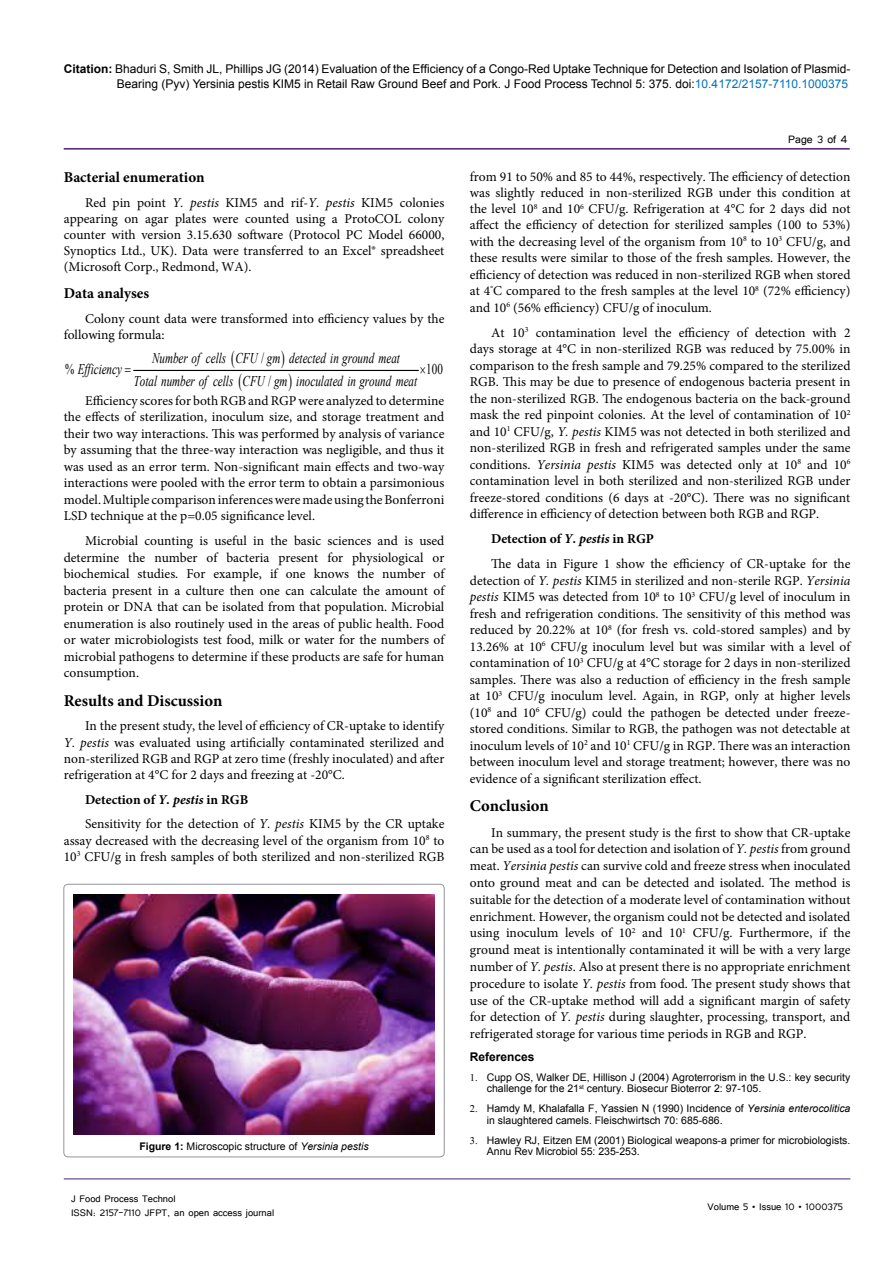
<style>
.page{position:relative;width:893px;height:1263px;background:#fff}
.page>*{position:absolute;margin:0;border:0;box-sizing:border-box;transform-origin:0 0}
.t1{font:700 16.5px "Minion Pro";color:#000}
.t2{font:700 15px "Minion Pro";color:#000}
.t3{font:italic 14.85px/22.5px "Times New Roman";color:#000;text-align:center;scale:.74 1}
.t4{font:14.85px "Times New Roman";color:#000;scale:.74 1}
.t5{font:13.5px/16.5px "Minion Pro";color:#000;text-align:justify}
.t6{font:13.5px "Tunga";color:#000}
.t7{font:12px/15px "Arial";color:#000;text-align:right}
.t8{font:12px/14.4px "Tunga";color:#000}
.t9{font:700 12px "Arial";color:#000}
.t10{font:10.5px/11.4px "Arial";color:#000}
.s1{font-weight:700}
.s2{color:#0072bc}
.s3{font-style:italic}
.s4{font-style:normal}
.s5{font-weight:700;font-style:italic}
</style>
<div class="page">
<hr style="left:64px;top:148px;width:786px;height:2px;background:#511c74">
<hr style="left:64px;top:1179px;width:786px;height:1px;background:#511c74">
<hr style="left:134px;top:370px;width:284px;height:1px;background:#000">
<div style="left:64px;top:884px;width:380px;height:273px;border:1px solid #939598;border-radius:4px"></div>
<img style="left:73px;top:894px;width:362px;height:240px">
<p class="t7" style="left:64px;top:61px;width:788px"><span class="s1">Citation:</span> Bhaduri S, Smith JL, Phillips JG (2014) Evaluation of the Efficiency of a Congo-Red Uptake Technique for Detection and Isolation of Plasmid-<br>Bearing (Pyv) Yersinia pestis KIM5 in Retail Raw Ground Beef and Pork. J Food Process Technol 5: 375. doi:<span class="s2">10.4172/2157-7110.1000375</span></p>
<p class="t2" style="left:64px;top:167px;width:142px">Bacterial enumeration</p>
<p class="t5" style="left:64px;top:194px;width:382px;text-indent:21px">Red pin point <span class="s3">Y. pestis</span> KIM5 and rif-<span class="s3">Y. pestis</span> KIM5 colonies appearing on agar plates were counted using a ProtoCOL colony counter with version 3.15.630 software (Protocol PC Model 66000, Synoptics Ltd., UK). Data were transferred to an Excel® spreadsheet (Microsoft Corp., Redmond, WA).</p>
<p class="t2" style="left:64px;top:283px;width:87px">Data analyses</p>
<p class="t5" style="left:64px;top:310px;width:382px;text-indent:21px">Colony count data were transformed into efficiency values by the following formula:</p>
<p class="t4" style="left:261px;top:348px;width:6px">/</p>
<p class="t3" style="left:65px;top:358px;width:78px"><span class="s4">%</span> Efficiency</p>
<p class="t4" style="left:426px;top:359px;width:24px">100</p>
<p class="t4" style="left:268px;top:371px;width:6px">/</p>
<p class="t3" style="left:134px;top:347px;width:384px">Number of cells CFU gm detected in ground meat<br>Total number of cells CFU gm inoculated in ground meat</p>
<p class="t5" style="left:64px;top:392px;width:382px;text-indent:21px">Efficiency scores for both RGB and RGP were analyzed to determine the effects of sterilization, inoculum size, and storage treatment and their two way interactions. This was performed by analysis of variance by assuming that the three-way interaction was negligible, and thus it was used as an error term. Non-significant main effects and two-way interactions were pooled with the error term to obtain a parsimonious model. Multiple comparison inferences were made using the Bonferroni LSD technique at the p=0.05 significance level.</p>
<p class="t5" style="left:64px;top:533px;width:382px;text-indent:21px">Microbial counting is useful in the basic sciences and is used determine the number of bacteria present for physiological or biochemical studies. For example, if one knows the number of bacteria present in a culture then one can calculate the amount of protein or DNA that can be isolated from that population. Microbial enumeration is also routinely used in the areas of public health. Food or water microbiologists test food, milk or water for the numbers of microbial pathogens to determine if these products are safe for human consumption.</p>
<p class="t1" style="left:64px;top:689px;width:160px">Results and Discussion</p>
<p class="t5" style="left:64px;top:718px;width:382px;text-indent:21px">In the present study, the level of efficiency of CR-uptake to identify <span class="s3">Y. pestis</span> was evaluated using artificially contaminated sterilized and non-sterilized RGB and RGP at zero time (freshly inoculated) and after refrigeration at 4°C for 2 days and freezing at -20°C.</p>
<p class="t5" style="left:85px;top:787px;width:361px;line-height:24.8px"><span class="s1">Detection of</span> <span class="s5">Y. pestis</span> <span class="s1">in RGB<br></span>Sensitivity for the detection of <span class="s3">Y. pestis</span> KIM5 by the CR uptake</p>
<p class="t5" style="left:64px;top:832px;width:382px">assay decreased with the decreasing level of the organism from 10<sup>8</sup> to<br>10<sup>3</sup> CFU/g in fresh samples of both sterilized and non-sterilized RGB</p>
<p class="t10" style="left:139px;top:1141px;width:231px"><span class="s1">Figure 1:</span> Microscopic structure of <span class="s3">Yersinia pestis</span></p>
<p class="t8" style="left:71px;top:1190px;width:205px">J Food Process Technol<br>ISSN: 2157-7110 JFPT, an open access journal</p>
<p class="t6" style="left:788px;top:131px;width:61px">Page 3 of 4</p>
<p class="t5" style="left:470px;top:168px;width:382px">from 91 to 50% and 85 to 44%, respectively. The efficiency of detection was slightly reduced in non-sterilized RGB under this condition at the level 10<sup>8</sup> and 10<sup>6</sup> CFU/g. Refrigeration at 4°C for 2 days did not affect the efficiency of detection for sterilized samples (100 to 53%) with the decreasing level of the organism from 10<sup>8</sup> to 10<sup>3</sup> CFU/g, and these results were similar to those of the fresh samples. However, the efficiency of detection was reduced in non-sterilized RGB when stored at 4<sup>°</sup>C compared to the fresh samples at the level 10<sup>8</sup> (72% efficiency) and 10<sup>6</sup> (56% efficiency) CFU/g of inoculum.</p>
<p class="t5" style="left:470px;top:324px;width:382px;text-indent:21px">At 10<sup>3</sup> contamination level the efficiency of detection with 2 days storage at 4°C in non-sterilized RGB was reduced by 75.00% in comparison to the fresh sample and 79.25% compared to the sterilized RGB. This may be due to presence of endogenous bacteria present in the non-sterilized RGB. The endogenous bacteria on the back-ground mask the red pinpoint colonies. At the level of contamination of 10<sup>2 </sup>and 10<sup>1</sup> CFU/g, <span class="s3">Y. pestis</span> KIM5 was not detected in both sterilized and non-sterilized RGB in fresh and refrigerated samples under the same conditions. <span class="s3">Yersinia pestis</span> KIM5 was detected only at 10<sup>8</sup> and 10<sup>6 </sup>contamination level in both sterilized and non-sterilized RGB under freeze-stored conditions (6 days at -20°C). There was no significant difference in efficiency of detection between both RGB and RGP.</p>
<p class="t5" style="left:491px;top:527px;width:361px;line-height:25px"><span class="s1">Detection of</span> <span class="s5">Y. pestis</span> <span class="s1">in RGP<br></span>The data in Figure 1 show the efficiency of CR-uptake for the</p>
<p class="t5" style="left:470px;top:572px;width:382px">detection of <span class="s3">Y. pestis</span> KIM5 in sterilized and non-sterile RGP. <span class="s3">Yersinia pestis</span> KIM5 was detected from 10<sup>8</sup> to 10<sup>3</sup> CFU/g level of inoculum in fresh and refrigeration conditions. The sensitivity of this method was reduced by 20.22% at 10<sup>8</sup> (for fresh vs. cold-stored samples) and by 13.26% at 10<sup>6</sup> CFU/g inoculum level but was similar with a level of contamination of 10<sup>3</sup> CFU/g at 4°C storage for 2 days in non-sterilized samples. There was also a reduction of efficiency in the fresh sample at 10<sup>3</sup> CFU/g inoculum level. Again, in RGP, only at higher levels (10<sup>8</sup> and 10<sup>6</sup> CFU/g) could the pathogen be detected under freeze&shy;stored conditions. Similar to RGB, the pathogen was not detectable at inoculum levels of 10<sup>2</sup> and 10<sup>1</sup> CFU/g in RGP. There was an interaction between inoculum level and storage treatment; however, there was no evidence of a significant sterilization effect.</p>
<p class="t1" style="left:470px;top:794px;width:81px">Conclusion</p>
<p class="t5" style="left:470px;top:824px;width:382px;text-indent:21px">In summary, the present study is the first to show that CR-uptake can be used as a tool for detection and isolation of <span class="s3">Y. pestis</span> from ground meat. <span class="s3">Yersinia pestis</span> can survive cold and freeze stress when inoculated onto ground meat and can be detected and isolated. The method is suitable for the detection of a moderate level of contamination without enrichment. However, the organism could not be detected and isolated using inoculum levels of 10<sup>2</sup> and 10<sup>1</sup> CFU/g. Furthermore, if the ground meat is intentionally contaminated it will be with a very large number of <span class="s3">Y</span>. <span class="s3">pestis</span>. Also at present there is no appropriate enrichment procedure to isolate <span class="s3">Y. pestis</span> from food. The present study shows that use of the CR-uptake method will add a significant margin of safety for detection of <span class="s3">Y. pestis</span> during slaughter, processing, transport, and refrigerated storage for various time periods in RGB and RGP.</p>
<p class="t9" style="left:470px;top:1049px;width:66px">References</p>
<p class="t10" style="left:487px;top:1072px;width:365px">Cupp OS, Walker DE, Hillison J (2004) Agroterrorism in the U.S.: key security challenge for the 21<sup>st</sup> century. Biosecur Bioterror 2: 97-105.</p>
<p class="t10" style="left:487px;top:1103px;width:365px">Hamdy M, Khalafalla F, Yassien N (1990) Incidence of <span class="s3">Yersinia enterocolitica </span>in slaughtered camels. Fleischwirtsch 70: 685-686.</p>
<p class="t10" style="left:487px;top:1134px;width:365px;text-indent:-17px">✓ Hawley RJ, Eitzen EM (2001) Biological weapons-a primer for microbiologists.<br>Annu Rev Microbiol 55: 235-253.</p>
<p class="t8" style="left:708px;top:1199px;width:137px">Volume 5 • Issue 10 • 1000375</p>
</div>
